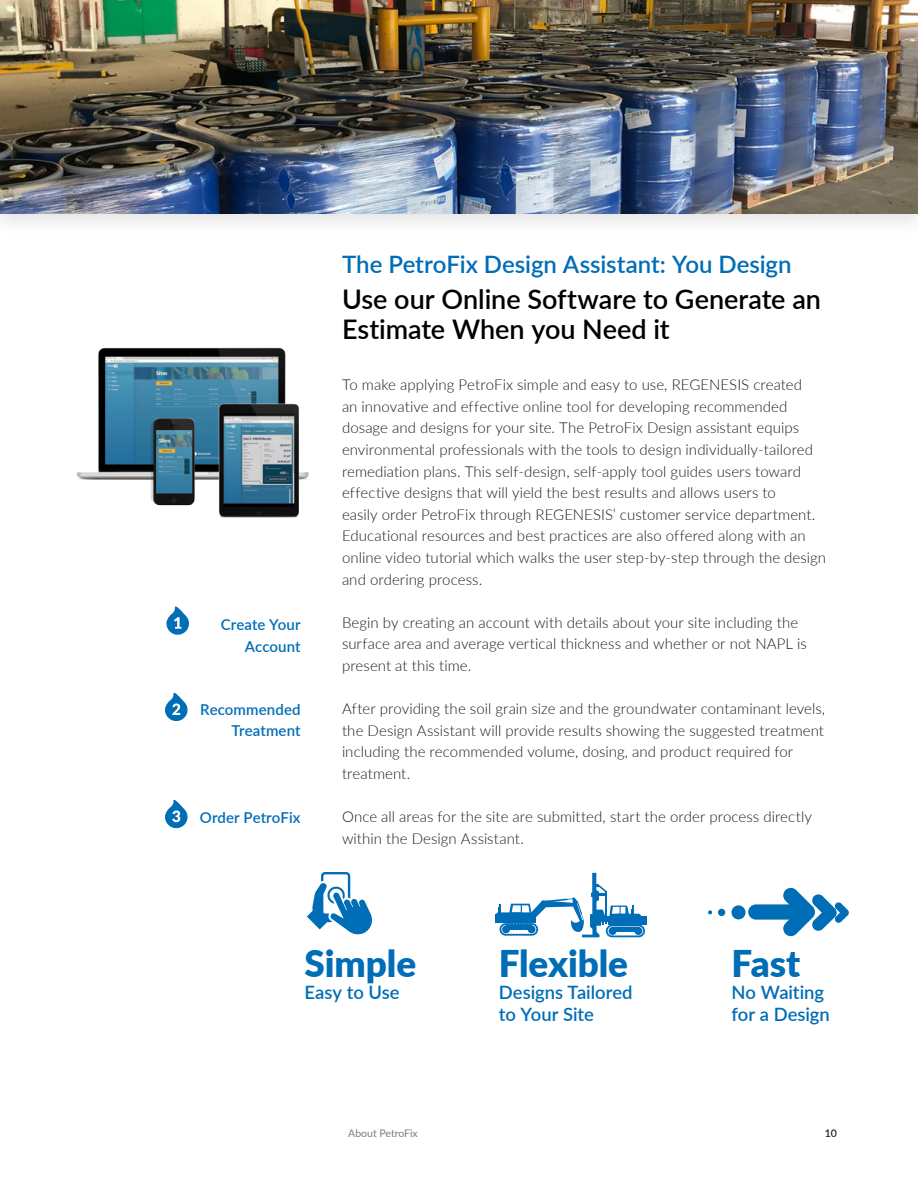
<style>
.page{position:relative;width:918px;height:1188px;background:#fff}
.page>*{position:absolute;margin:0;border:0;box-sizing:border-box;transform-origin:0 0}
.t1{font:900 36.9px "Lato";letter-spacing:-.005em;color:#006db7}
.t2{font:600 27px/29.7px "Lato";color:#000}
.t3{font:600 24px "Lato";letter-spacing:-.005em;color:#006db7}
.t4{font:600 18.45px/22px "Lato";letter-spacing:-.005em;color:#006db7}
.t5{font:300 15px/21.6px "Lato";letter-spacing:.005em;color:#1d1d1d}
.t6{font:600 15px/21.6px "Lato";letter-spacing:.005em;color:#006db7;text-align:right}
.t7{font:10.5px "Lato";color:#777d83}
.t8{font:600 10.5px "Lato";color:#211f20}
</style>
<div class="page">
<svg style="left:166px;top:606px;width:23px;height:29px"></svg>
<svg style="left:165px;top:692px;width:23px;height:29px"></svg>
<svg style="left:165px;top:800px;width:23px;height:28px"></svg>
<svg style="left:307px;top:872px;width:65px;height:63px"></svg>
<div style="left:495px;top:914px;width:41px;height:9px;background:#006db7"></div>
<div style="left:496px;top:912px;width:26px;height:11px;background:#006db7;border-radius:2px"></div>
<div style="left:608px;top:916px;width:39px;height:8px;background:#006db7"></div>
<svg style="left:498px;top:873px;width:147px;height:64px"></svg>
<svg style="left:748px;top:887px;width:101px;height:50px"></svg>
<div style="left:731px;top:905px;width:15px;height:14px;background:#006db7;border-radius:50%"></div>
<div style="left:718px;top:909px;width:7px;height:7px;background:#006db7;border-radius:50%"></div>
<svg style="left:708px;top:910px;width:4px;height:4px"></svg>
<img style="left:77px;top:347px;width:209px;height:133px">
<img style="left:206px;top:382px;width:103px;height:136px">
<img style="left:138px;top:409px;width:69px;height:105px">
<div style="left:0;top:0;width:918px;height:239px;background:#f6f6f6"></div>
<img style="left:0;top:0;width:918px;height:213px">
<p class="t6" style="left:221px;top:613px;width:81px">Create Your<br>Account</p>
<p class="t6" style="left:200px;top:698px;width:102px">Recommended<br>Treatment</p>
<p class="t6" style="left:200px;top:806px;width:102px">Order PetroFix</p>
<h3 class="t3" style="left:342px;top:247px;width:451px">The PetroFix Design Assistant: You Design</h3>
<h2 class="t2" style="left:342px;top:283px;width:481px">Use our Online Software to Generate an<br>Estimate When you Need it</h2>
<p class="t5" style="left:342px;top:373px;width:486px">To make applying PetroFix simple and easy to use, REGENESIS created<br>an innovative and effective online tool for developing recommended dosage and designs for your site. The PetroFix Design assistant equips environmental professionals with the tools to design individually-tailored remediation plans. This self-design, self-apply tool guides users toward effective designs that will yield the best results and allows users to<br>easily order PetroFix through REGENESIS’ customer service department.<br>Educational resources and best practices are also offered along with an online video tutorial which walks the user step-by-step through the design and ordering process.</p>
<p class="t5" style="left:342px;top:611px;width:466px">Begin by creating an account with details about your site including the surface area and average vertical thickness and whether or not NAPL is present at this time.</p>
<p class="t5" style="left:342px;top:697px;width:485px">After providing the soil grain size and the groundwater contaminant levels, the Design Assistant will provide results showing the suggested treatment including the recommended volume, dosing, and product required for treatment.</p>
<p class="t5" style="left:342px;top:805px;width:472px">Once all areas for the site are submitted, start the order process directly within the Design Assistant.</p>
<h1 class="t1" style="left:305px;top:936px;width:113px">Simple</h1>
<p class="t4" style="left:305px;top:980px;width:97px">Easy to Use</p>
<h1 class="t1" style="left:499px;top:936px;width:131px">Flexible</h1>
<p class="t4" style="left:499px;top:980px;width:135px">Designs Tailored to Your Site</p>
<h1 class="t1" style="left:732px;top:935px;width:70px">Fast</h1>
<p class="t4" style="left:732px;top:980px;width:100px">No Waiting for a Design</p>
<p class="t7" style="left:348px;top:1125px;width:71px">About PetroFix</p>
<p class="t8" style="left:825px;top:1125px;width:14px">10</p>
</div>
